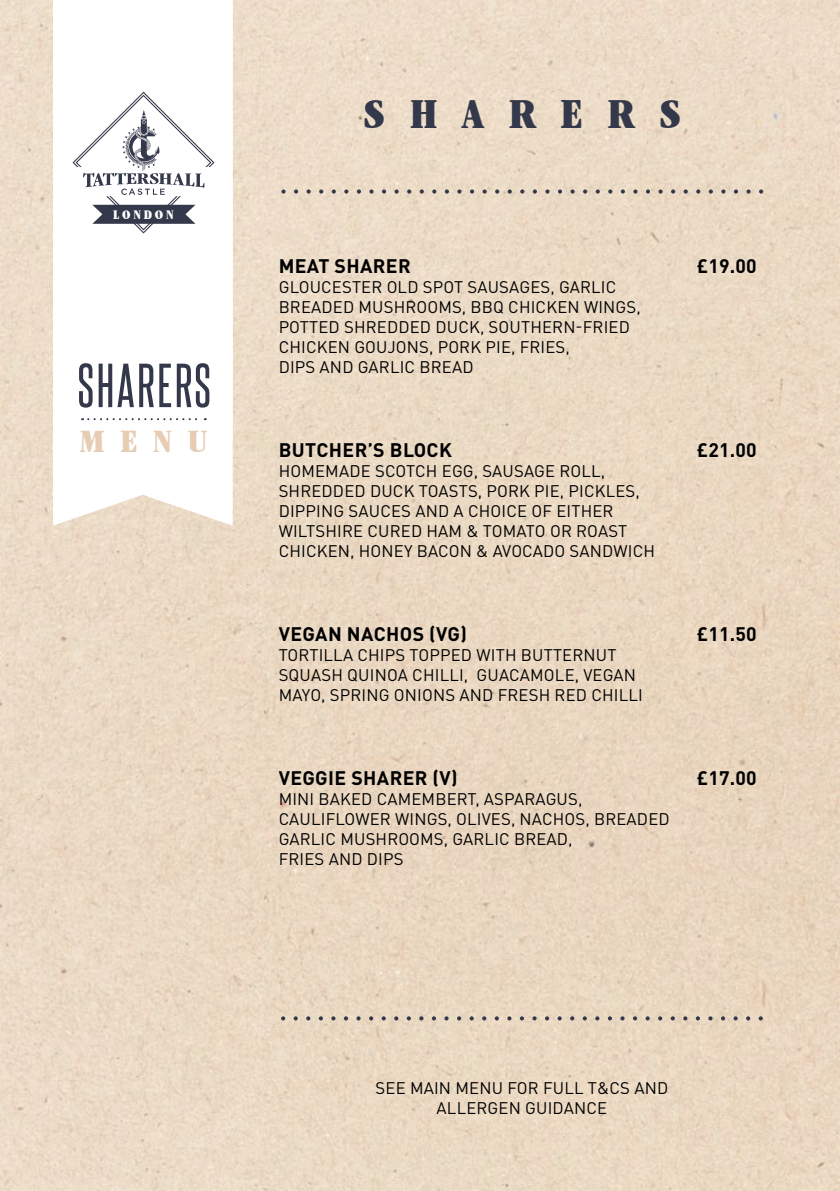
<style>
.page{position:relative;width:840px;height:1191px;background:#fff}
.page>*{position:absolute;margin:0;border:0;box-sizing:border-box;transform-origin:0 0}
.t1{font:52.8px "Steelfish Rg";letter-spacing:.05em;color:#33384a}
.t2{font:900 condensed 44.6px "Garamond Ex Black Condensed S Si Extra";letter-spacing:.55em;color:#33384a}
.t3{font:900 condensed 34px "Garamond Ex Black Condensed S Si Extra";color:#e6cdb3}
.t4{font:700 19.4px "DIN Pro";letter-spacing:.02em;color:#000}
.t5{font:16.6px/20px "DIN Pro";letter-spacing:.01em;color:#000}
.t6{font:900 condensed 13.8px "Garamond Ex Black Condensed S Si Extra";letter-spacing:.2em;color:#fff}
</style>
<div class="page">
<img style="left:0;top:0;width:839px;height:1191px">
<svg style="left:53px;top:440px;width:179px;height:85px"></svg>
<svg style="left:53px;top:0;width:179px;height:440px"></svg>
<svg style="left:82px;top:418px;width:124px;height:2px"></svg>
<svg style="left:72px;top:92px;width:142px;height:141px"></svg>
<div style="left:62px;top:427px;width:161px;height:43px;background:#fff"></div>
<svg style="left:281px;top:189px;width:481px;height:5px;background:#c3b7aa"></svg>
<svg style="left:281px;top:1016px;width:481px;height:4px;background:#bbafa2"></svg>
<p class="t6" style="left:113px;top:206px;width:62px">LONDON</p>
<h1 class="t1" style="left:78px;top:353px;width:135px">SHARERS</h1>
<h3 class="t3" style="left:80px;top:421px;width:129px">MENU</h3>
<h2 class="t2" style="left:363px;top:88px;width:319px">SHARERS</h2>
<p class="t4" style="left:278px;top:250px;width:133px">MEAT SHARER</p>
<p class="t4" style="left:696px;top:250px;width:61px">£19.00</p>
<p class="t5" style="left:278px;top:275px;width:363px">GLOUCESTER OLD SPOT SAUSAGES, GARLIC BREADED MUSHROOMS, BBQ CHICKEN WINGS, POTTED SHREDDED DUCK, SOUTHERN-FRIED CHICKEN GOUJONS, PORK PIE, FRIES,<br>DIPS AND GARLIC BREAD</p>
<p class="t4" style="left:278px;top:434px;width:175px">BUTCHER’S BLOCK</p>
<p class="t4" style="left:696px;top:434px;width:61px">£21.00</p>
<p class="t5" style="left:278px;top:459px;width:377px">HOMEMADE SCOTCH EGG, SAUSAGE ROLL, SHREDDED DUCK TOASTS, PORK PIE, PICKLES, DIPPING SAUCES AND A CHOICE OF EITHER WILTSHIRE CURED HAM &amp; TOMATO OR ROAST CHICKEN, HONEY BACON &amp; AVOCADO SANDWICH</p>
<p class="t4" style="left:278px;top:617px;width:189px">VEGAN NACHOS (VG)</p>
<p class="t4" style="left:696px;top:617px;width:61px">£11.50</p>
<p class="t5" style="left:278px;top:643px;width:365px">TORTILLA CHIPS TOPPED WITH BUTTERNUT<br>SQUASH QUINOA CHILLI, GUACAMOLE, VEGAN<br>MAYO, SPRING ONIONS AND FRESH RED CHILLI</p>
<p class="t4" style="left:278px;top:761px;width:180px">VEGGIE SHARER (V)</p>
<p class="t4" style="left:696px;top:761px;width:61px">£17.00</p>
<p class="t5" style="left:278px;top:787px;width:392px">MINI BAKED CAMEMBERT, ASPARAGUS,<br>CAULIFLOWER WINGS, OLIVES, NACHOS, BREADED<br>GARLIC MUSHROOMS, GARLIC BREAD,<br>FRIES AND DIPS</p>
<p class="t5" style="left:375px;top:1076px;width:294px;text-align:center">SEE MAIN MENU FOR FULL T&amp;CS AND<br>ALLERGEN GUIDANCE</p>
</div>
